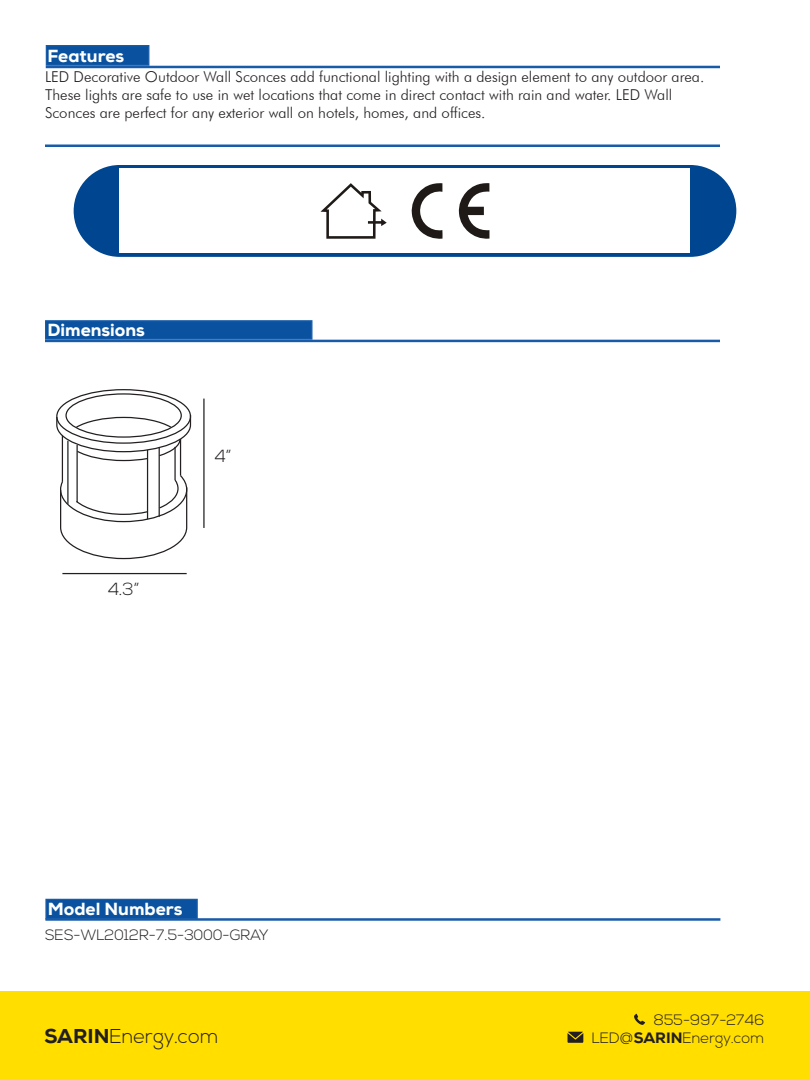
<style>
.page{position:relative;width:810px;height:1080px;background:#fff}
.page>*{position:absolute;margin:0;border:0;box-sizing:border-box;transform-origin:0 0}
.t1{font:300 20px "Nexa";color:#231f20}
.t2{font:800 17.5px "Nexa";color:#fff}
.t3{font:300 17.5px "Nexa";color:#231f20}
.Paragraph_Style_1{font:300 15px/18px "Futura BT";color:#231f20}
.FEATURES{font:300 15px/18px "Nexa";color:#231f20;text-align:right}
.t4{font:300 15px "Adobe Song Std";color:#231f20}
.s1{font-weight:800}
</style>
<div class="page">
<div style="left:0;top:991px;width:810px;height:89px;background:#ffde00"></div>
<div style="left:74px;top:165px;width:662px;height:92px;background:#00458f;border-radius:46px"></div>
<div style="left:120px;top:169px;width:570px;height:84px;background:#fff"></div>
<svg style="left:568px;top:1032px;width:15px;height:11px"></svg>
<svg style="left:634px;top:1014px;width:11px;height:11px"></svg>
<div style="left:46px;top:45px;width:103px;height:21px;background:#0a529f;border:1px solid #185ca9"></div>
<hr style="left:45px;top:144px;width:675px;height:3px;background:#185ca9">
<hr style="left:46px;top:66px;width:674px;height:2px;background:#185ca9">
<div style="left:45px;top:320px;width:267px;height:20px;background:#0a529f;border:1px solid #185ca9"></div>
<hr style="left:45px;top:340px;width:675px;height:2px;background:#185ca9">
<div style="left:45px;top:899px;width:153px;height:20px;background:#0a529f;border:1px solid #185ca9"></div>
<hr style="left:45px;top:918px;width:675px;height:3px;background:#185ca9">
<svg style="left:411px;top:183px;width:32px;height:56px"></svg>
<svg style="left:458px;top:183px;width:31px;height:56px"></svg>
<svg style="left:321px;top:183px;width:66px;height:56px"></svg>
<svg style="left:60px;top:474px;width:128px;height:86px"></svg>
<svg style="left:56px;top:414px;width:136px;height:48px"></svg>
<hr style="left:62px;top:435px;width:1px;height:47px;background:#231f20">
<hr style="left:180px;top:439px;width:1px;height:37px;background:#231f20">
<hr style="left:76px;top:445px;width:2px;height:57px;background:#231f20">
<hr style="left:67px;top:441px;width:2px;height:63px;background:#231f20">
<hr style="left:159px;top:448px;width:1px;height:69px;background:#231f20">
<hr style="left:147px;top:450px;width:1px;height:69px;background:#231f20">
<hr style="left:174px;top:447px;width:2px;height:33px;background:#231f20">
<hr style="left:62px;top:573px;width:125px;height:1px;background:#231f20">
<hr style="left:203px;top:399px;width:2px;height:129px;background:#231f20">
<p class="t2" style="left:48px;top:44px;width:78px">Features</p>
<p class="Paragraph_Style_1" style="left:45px;top:68px;width:661px">LED Decorative Outdoor Wall Sconces add functional lighting with a design element to any outdoor area.<br>These lights are safe to use in wet locations that come in direct contact with rain and water. LED Wall<br>Sconces are perfect for any exterior wall on hotels, homes, and offices.</p>
<p class="t2" style="left:48px;top:319px;width:99px">Dimensions</p>
<p class="t3" style="left:108px;top:579px;width:33px">4.3”</p>
<p class="t4" style="left:108px;top:580px;width:46px">108mm</p>
<p class="t3" style="left:215px;top:446px;width:19px">4”</p>
<p class="t2" style="left:48px;top:898px;width:136px">Model Numbers</p>
<p class="FEATURES" style="left:45px;top:926px;width:225px">SES-WL2012R-7.5-3000-GRAY</p>
<h1 class="t1" style="left:44px;top:1025px;width:176px"><span class="s1">SARIN</span>Energy.com</h1>
<p class="FEATURES" style="left:592px;top:1011px;width:174px">855-997-2746<br>LED@<span class="s1">SARIN</span>Energy.com</p>
</div>
